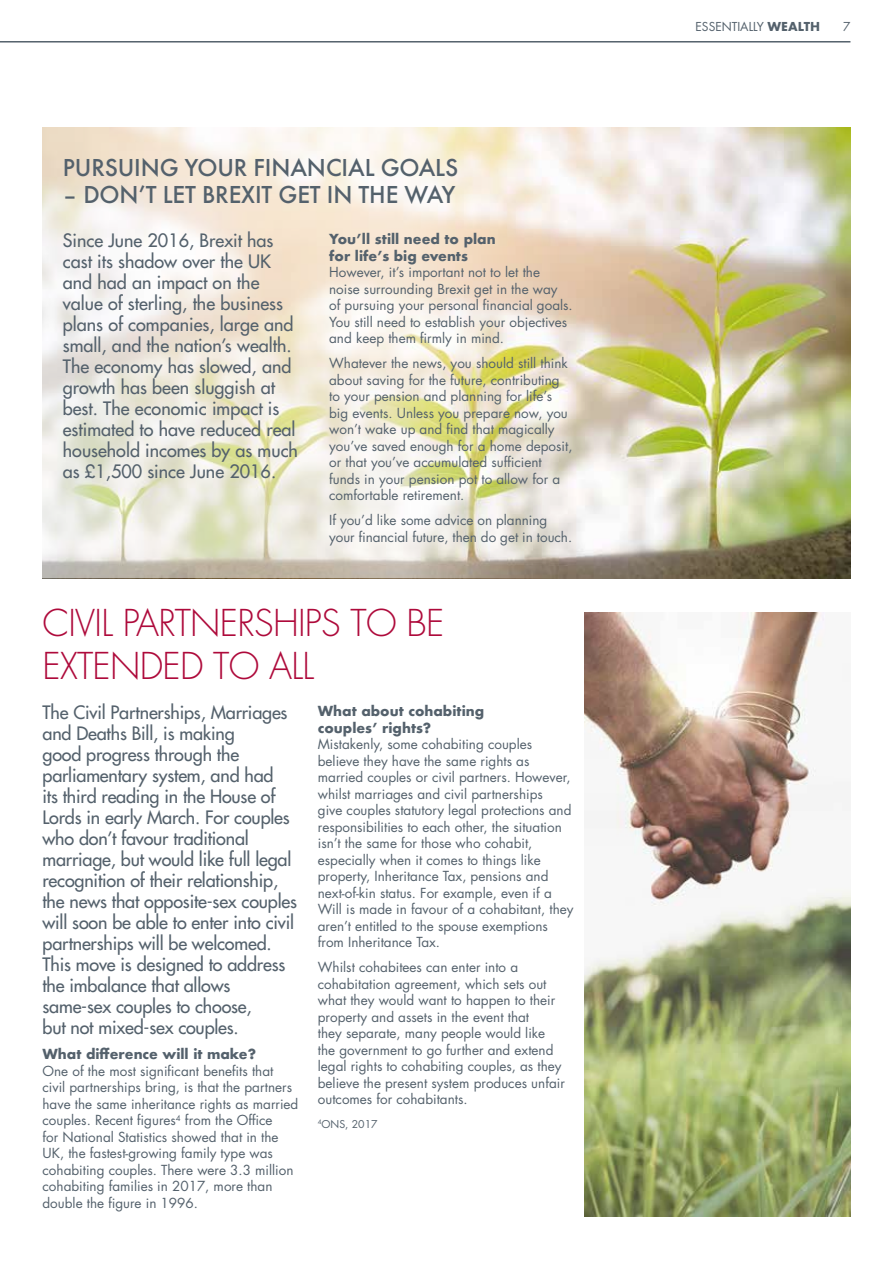
<style>
.page{position:relative;width:893px;height:1263px;background:#fff}
.page>*{position:absolute;margin:0;border:0;box-sizing:border-box;transform-origin:0 0}
.t1{font:300 36px/43.2px "Futura LT";letter-spacing:-.02em;color:#ae0a3b}
.t2{font:500 25.5px "Futura T";letter-spacing:-.005em;color:#54616c}
.t3{font:18px/21px "Futura";letter-spacing:-.01em;color:#54616c}
.t4{font:13.5px/16.5px "Futura";color:#54616c}
.t5{font:700 13.5px/16.5px "Futura";color:#54616c}
.t6{font:12px "Futura";color:#54616c}
.t7{font:10.5px "Futura";color:#54616c}
.s1{font-weight:700}
</style>
<div class="page">
<hr style="left:0;top:41px;width:850px;height:2px;background:#54616c">
<img style="left:584px;top:612px;width:266px;height:604px">
<img style="left:43px;top:128px;width:807px;height:450px">
<h2 class="t2" style="left:63px;top:153px;width:397px">PURSUING YOUR FINANCIAL GOALS</h2>
<h2 class="t2" style="left:63px;top:180px;width:394px">– DON’T LET BREXIT GET IN THE WAY</h2>
<p class="t3" style="left:63px;top:230px;width:237px">Since June 2016, Brexit has cast its shadow over the UK and had an impact on the value of sterling, the business plans of companies, large and small, and the nation’s wealth.<br>The economy has slowed, and growth has been sluggish at best. The economic impact is estimated to have reduced real household incomes by as much as £1,500 since June 2016.</p>
<p class="t5" style="left:329px;top:231px;width:168px">You’ll still need to plan for life’s big events</p>
<p class="t4" style="left:329px;top:264px;width:245px">However, it’s important not to let the noise surrounding Brexit get in the way<br>of pursuing your personal financial goals.<br>You still need to establish your objectives and keep them firmly in mind.</p>
<p class="t4" style="left:329px;top:355px;width:245px">Whatever the news, you should still think about saving for the future, contributing to your pension and planning for life’s big events. Unless you prepare now, you won’t wake up and find that magically you’ve saved enough for a home deposit, or that you’ve accumulated sufficient funds in your pension pot to allow for a comfortable retirement.</p>
<p class="t4" style="left:329px;top:512px;width:244px">If you’d like some advice on planning your financial future, then do get in touch.</p>
<h1 class="t1" style="left:43px;top:602px;width:403px">CIVIL PARTNERSHIPS TO BE<br>EXTENDED TO ALL</h1>
<p class="t3" style="left:43px;top:702px;width:256px">The Civil Partnerships, Marriages and Deaths Bill, is making<br>good progress through the parliamentary system, and had<br>its third reading in the House of<br>Lords in early March. For couples who don’t favour traditional marriage, but would like full legal recognition of their relationship, the news that opposite-sex couples will soon be able to enter into civil partnerships will be welcomed.<br>This move is designed to address the imbalance that allows same-sex couples to choose,<br>but not mixed-sex couples.</p>
<p class="t5" style="left:43px;top:1046px;width:215px">What difference will it make?</p>
<p class="t4" style="left:43px;top:1062px;width:257px">One of the most significant benefits that civil partnerships bring, is that the partners have the same inheritance rights as married couples. Recent figures<sup>4</sup> from the Office<br>for National Statistics showed that in the UK, the fastest-growing family type was cohabiting couples. There were 3.3 million cohabiting families in 2017, more than double the figure in 1996.</p>
<p class="t5" style="left:318px;top:703px;width:168px">What about cohabiting couples’ rights?</p>
<p class="t4" style="left:318px;top:736px;width:257px">Mistakenly, some cohabiting couples believe they have the same rights as married couples or civil partners. However, whilst marriages and civil partnerships<br>give couples statutory legal protections and responsibilities to each other, the situation isn’t the same for those who cohabit, especially when it comes to things like property, Inheritance Tax, pensions and next-of-kin status. For example, even if a Will is made in favour of a cohabitant, they aren’t entitled to the spouse exemptions from Inheritance Tax.</p>
<p class="t4" style="left:318px;top:959px;width:249px">Whilst cohabitees can enter into a cohabitation agreement, which sets out what they would want to happen to their property and assets in the event that<br>they separate, many people would like the government to go further and extend legal rights to cohabiting couples, as they believe the present system produces unfair outcomes for cohabitants.</p>
<p class="t7" style="left:318px;top:1116px;width:61px"><sup>4</sup>ONS, 2017</p>
<p class="t6" style="left:695px;top:18px;width:126px">ESSENTIALLY <span class="s1">WEALTH</span></p>
<p class="t6" style="left:843px;top:18px;width:9px">7</p>
</div>
